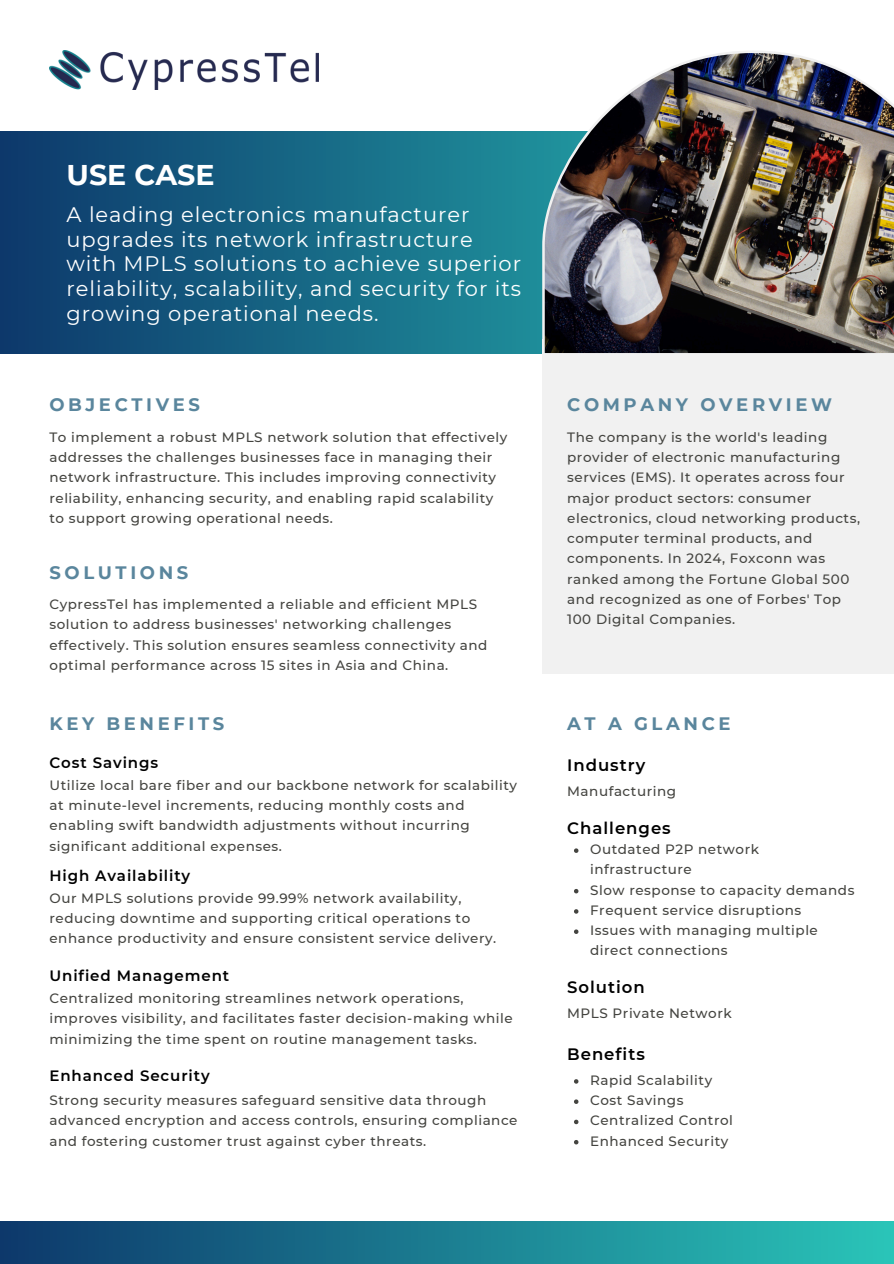
<style>
.page{position:relative;width:894px;height:1264px;background:#fff}
.page>*{position:absolute;margin:0;border:0;box-sizing:border-box;transform-origin:0 0}
.t1{font:700 28.5px "Montserrat";color:#fff}
.t2{font:21px/24.8px "Montserrat";letter-spacing:.045em;color:#fff}
.t3{font:700 18px "Montserrat";letter-spacing:.2em;color:#5a869d}
.t4{font:600 16.5px "Montserrat";letter-spacing:.06em;color:#000}
.t5{font:600 15px "Montserrat";letter-spacing:.06em;color:#000}
.t6{font:500 13.5px/20.2px "Montserrat";letter-spacing:.04em;color:#444440}
</style>
<div class="page">
<svg style="left:0;top:131px;width:542px;height:222px;background:#156282"></svg>
<div style="left:542px;top:339px;width:351px;height:335px;background:#f1f1f1"></div>
<img style="left:542px;top:51px;width:351px;height:302px">
<img style="left:49px;top:50px;width:269px;height:40px">
<div style="left:0;top:1221px;width:893px;height:42px;background:linear-gradient(to right,#0d386b,#2ac5b8)"></div>
<svg style="left:574px;top:1079px;width:4px;height:4px"></svg>
<svg style="left:574px;top:1099px;width:4px;height:4px"></svg>
<svg style="left:574px;top:1119px;width:4px;height:5px"></svg>
<svg style="left:574px;top:1140px;width:4px;height:4px"></svg>
<svg style="left:574px;top:848px;width:4px;height:4px"></svg>
<svg style="left:574px;top:889px;width:4px;height:4px"></svg>
<svg style="left:574px;top:909px;width:4px;height:4px"></svg>
<svg style="left:574px;top:929px;width:4px;height:4px"></svg>
<h1 class="t1" style="left:67px;top:157px;width:149px">USE CASE</h1>
<p class="t2" style="left:67px;top:202px;width:456px">A leading electronics manufacturer upgrades its network infrastructure with MPLS solutions to achieve superior reliability, scalability, and security for its growing operational needs.</p>
<h3 class="t3" style="left:49px;top:394px;width:152px">OBJECTIVES</h3>
<p class="t6" style="left:49px;top:427px;width:459px">To implement a robust MPLS network solution that effectively addresses the challenges businesses face in managing their network infrastructure. This includes improving connectivity reliability, enhancing security, and enabling rapid scalability to support growing operational needs.</p>
<h3 class="t3" style="left:49px;top:561px;width:140px">SOLUTIONS</h3>
<h2 class="t6" style="left:49px;top:594px;width:439px">CypressTel has implemented a reliable and efficient MPLS solution to address businesses' networking challenges effectively. This solution ensures seamless connectivity and optimal performance across 15 sites in Asia and China.</h2>
<h5 class="t3" style="left:49px;top:712px;width:176px">KEY BENEFITS</h5>
<h3 class="t5" style="left:49px;top:753px;width:110px">Cost Savings</h3>
<p class="t6" style="left:49px;top:775px;width:469px">Utilize local bare fiber and our backbone network for scalability at minute-level increments, reducing monthly costs and enabling swift bandwidth adjustments without incurring significant additional expenses.</p>
<h3 class="t5" style="left:49px;top:866px;width:142px">High Availability</h3>
<p class="t6" style="left:49px;top:888px;width:448px">Our MPLS solutions provide 99.99% network availability, reducing downtime and supporting critical operations to enhance productivity and ensure consistent service delivery.</p>
<h5 class="t5" style="left:49px;top:966px;width:181px">Unified Management</h5>
<h5 class="t6" style="left:49px;top:988px;width:464px">Centralized monitoring streamlines network operations, improves visibility, and facilitates faster decision-making while minimizing the time spent on routine management tasks.</h5>
<p class="t5" style="left:49px;top:1066px;width:162px">Enhanced Security</p>
<p class="t6" style="left:49px;top:1090px;width:469px">Strong security measures safeguard sensitive data through advanced encryption and access controls, ensuring compliance and fostering customer trust against cyber threats.</p>
<p class="t3" style="left:567px;top:394px;width:266px">COMPANY OVERVIEW</p>
<h4 class="t6" style="left:567px;top:427px;width:294px">The company is the world's leading provider of electronic manufacturing services (EMS). It operates across four major product sectors: consumer electronics, cloud networking products, computer terminal products, and components. In 2024, Foxconn was ranked among the Fortune Global 500 and recognized as one of Forbes' Top 100 Digital Companies.</h4>
<h5 class="t3" style="left:567px;top:713px;width:165px">AT A GLANCE</h5>
<h4 class="t4" style="left:567px;top:755px;width:79px">Industry</h4>
<p class="t6" style="left:567px;top:781px;width:110px">Manufacturing</p>
<p class="t4" style="left:567px;top:817px;width:105px">Challenges</p>
<h3 class="t6" style="left:590px;top:839px;width:170px">Outdated P2P network infrastructure</h3>
<h4 class="t6" style="left:590px;top:879px;width:266px">Slow response to capacity demands</h4>
<h5 class="t6" style="left:590px;top:899px;width:212px">Frequent service disruptions</h5>
<h4 class="t6" style="left:590px;top:920px;width:229px">Issues with managing multiple direct connections</h4>
<p class="t4" style="left:567px;top:976px;width:79px">Solution</p>
<p class="t6" style="left:567px;top:1003px;width:166px">MPLS Private Network</p>
<h5 class="t4" style="left:567px;top:1043px;width:79px">Benefits</h5>
<h5 class="t6" style="left:590px;top:1069px;width:123px">Rapid Scalability</h5>
<h5 class="t6" style="left:590px;top:1090px;width:95px">Cost Savings</h5>
<h5 class="t6" style="left:590px;top:1110px;width:144px">Centralized Control</h5>
<h5 class="t6" style="left:590px;top:1130px;width:140px">Enhanced Security</h5>
</div>
